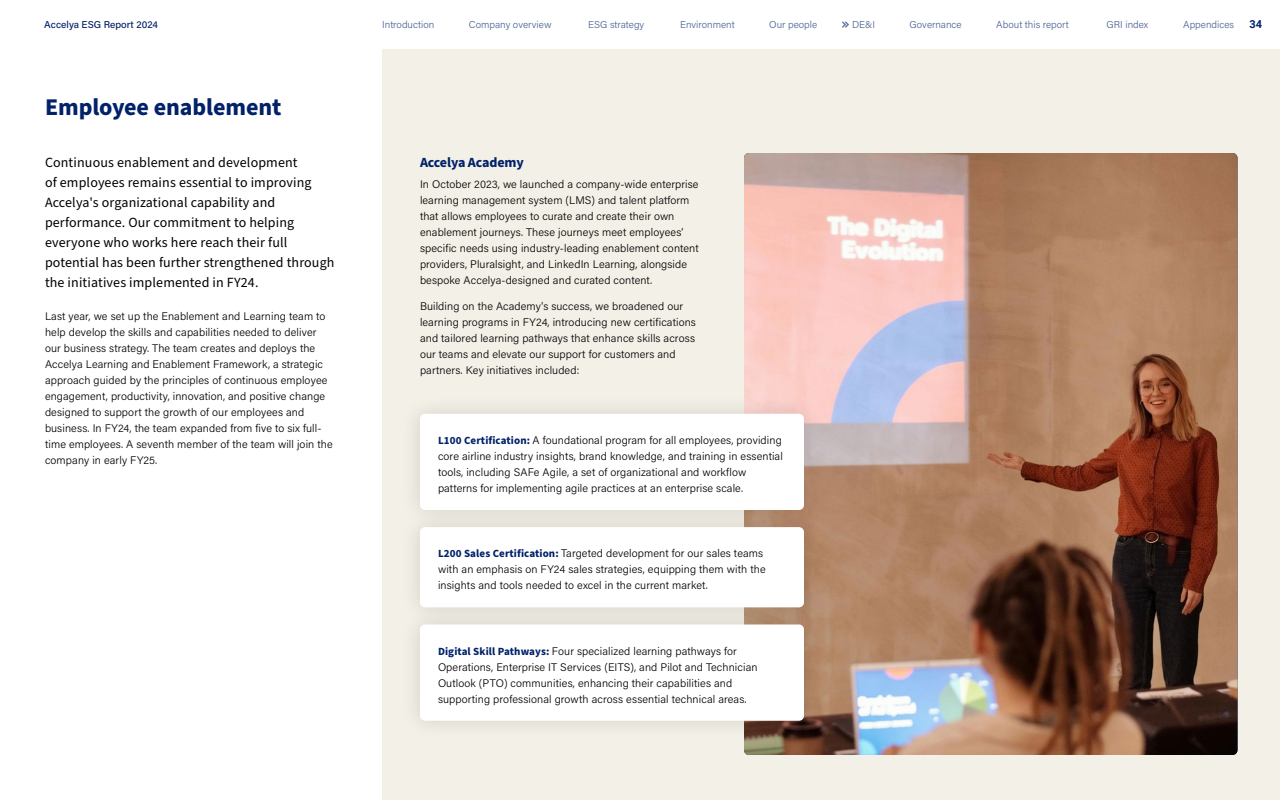
<style>
.page{position:relative;width:1280px;height:800px;background:#fff}
.page>*{position:absolute;margin:0;border:0;box-sizing:border-box;transform-origin:0 0}
.t1{font:700 24px "Source Sans Pro";letter-spacing:-.005em;color:#012169}
.t2{font:14px/20px "Source Sans Pro";letter-spacing:.01em;color:#000}
.t3{font:700 14px "Source Sans Pro";letter-spacing:-.01em;color:#012169}
.t4{font:300 11px/16px "Acumin Pro";letter-spacing:.01em;color:#000}
.t5{font:700 11px "Roboto";color:#012169}
.t6{font:300 10px "Acumin Pro";color:#4d6496}
.t7{font:500 10px "Acumin Pro";color:#012169}
.s1{font-family:"Source Sans Pro";font-weight:700;color:#012169}
</style>
<div class="page">
<div style="left:382px;top:49px;width:898px;height:751px;background:#f3f0e7"></div>
<svg style="left:842px;top:21px;width:7px;height:7px"></svg>
<img style="left:744px;top:153px;width:494px;height:602px">
<div style="left:400px;top:394px;width:424px;height:136px;background:#000;opacity:.13"></div>
<div style="left:420px;top:414px;width:384px;height:96px;background:#fff;border-radius:5px"></div>
<div style="left:400px;top:508px;width:424px;height:119px;background:#000;opacity:.13"></div>
<div style="left:420px;top:527px;width:384px;height:80px;background:#fff;border-radius:5px"></div>
<div style="left:400px;top:605px;width:424px;height:135px;background:#000;opacity:.13"></div>
<div style="left:420px;top:624px;width:384px;height:97px;background:#fff;border-radius:5px"></div>
<p class="t7" style="left:44px;top:17px;width:115px">Accelya ESG Report 2024</p>
<p class="t6" style="left:382px;top:17px;width:54px">Introduction</p>
<p class="t6" style="left:469px;top:17px;width:84px">Company overview</p>
<p class="t6" style="left:588px;top:17px;width:57px">ESG strategy</p>
<p class="t6" style="left:680px;top:17px;width:56px">Environment</p>
<p class="t6" style="left:769px;top:17px;width:49px">Our people</p>
<p class="t6" style="left:852px;top:17px;width:24px">DE&amp;I</p>
<p class="t6" style="left:910px;top:17px;width:54px">Governance</p>
<p class="t6" style="left:996px;top:17px;width:74px">About this report</p>
<p class="t6" style="left:1107px;top:17px;width:43px">GRI index</p>
<p class="t6" style="left:1183px;top:17px;width:53px">Appendices</p>
<p class="t5" style="left:1250px;top:16px;width:14px">34</p>
<h1 class="t1" style="left:45px;top:90px;width:238px">Employee enablement</h1>
<p class="t2" style="left:45px;top:152px;width:291px">Continuous enablement and development<br>of employees remains essential to improving Accelya's organizational capability and performance. Our commitment to helping everyone who works here reach their full potential has been further strengthened through the initiatives implemented in FY24.</p>
<p class="t4" style="left:45px;top:307px;width:289px">Last year, we set up the Enablement and Learning team to help develop the skills and capabilities needed to deliver our business strategy. The team creates and deploys the Accelya Learning and Enablement Framework, a strategic approach guided by the principles of continuous employee engagement, productivity, innovation, and positive change designed to support the growth of our employees and business. In FY24, the team expanded from five to six full&shy;time employees. A seventh member of the team will join the company in early FY25.</p>
<p class="t3" style="left:420px;top:153px;width:105px">Accelya Academy</p>
<p class="t4" style="left:420px;top:176px;width:280px">In October 2023, we launched a company-wide enterprise learning management system (LMS) and talent platform that allows employees to curate and create their own enablement journeys. These journeys meet employees’ specific needs using industry-leading enablement content providers, Pluralsight, and LinkedIn Learning, alongside bespoke Accelya-designed and curated content.</p>
<p class="t4" style="left:420px;top:298px;width:277px">Building on the Academy's success, we broadened our learning programs in FY24, introducing new certifications and tailored learning pathways that enhance skills across our teams and elevate our support for customers and partners. Key initiatives included:</p>
<p class="t4" style="left:438px;top:432px;width:346px"><span class="s1">L100 Certification:</span> A foundational program for all employees, providing core airline industry insights, brand knowledge, and training in essential tools, including SAFe Agile, a set of organizational and workflow patterns for implementing agile practices at an enterprise scale.</p>
<p class="t4" style="left:438px;top:545px;width:329px"><span class="s1">L200 Sales Certification:</span> Targeted development for our sales teams with an emphasis on FY24 sales strategies, equipping them with the insights and tools needed to excel in the current market.</p>
<p class="t4" style="left:438px;top:642px;width:321px"><span class="s1">Digital Skill Pathways:</span> Four specialized learning pathways for Operations, Enterprise IT Services (EITS), and Pilot and Technician Outlook (PTO) communities, enhancing their capabilities and supporting professional growth across essential technical areas.</p>
</div>
